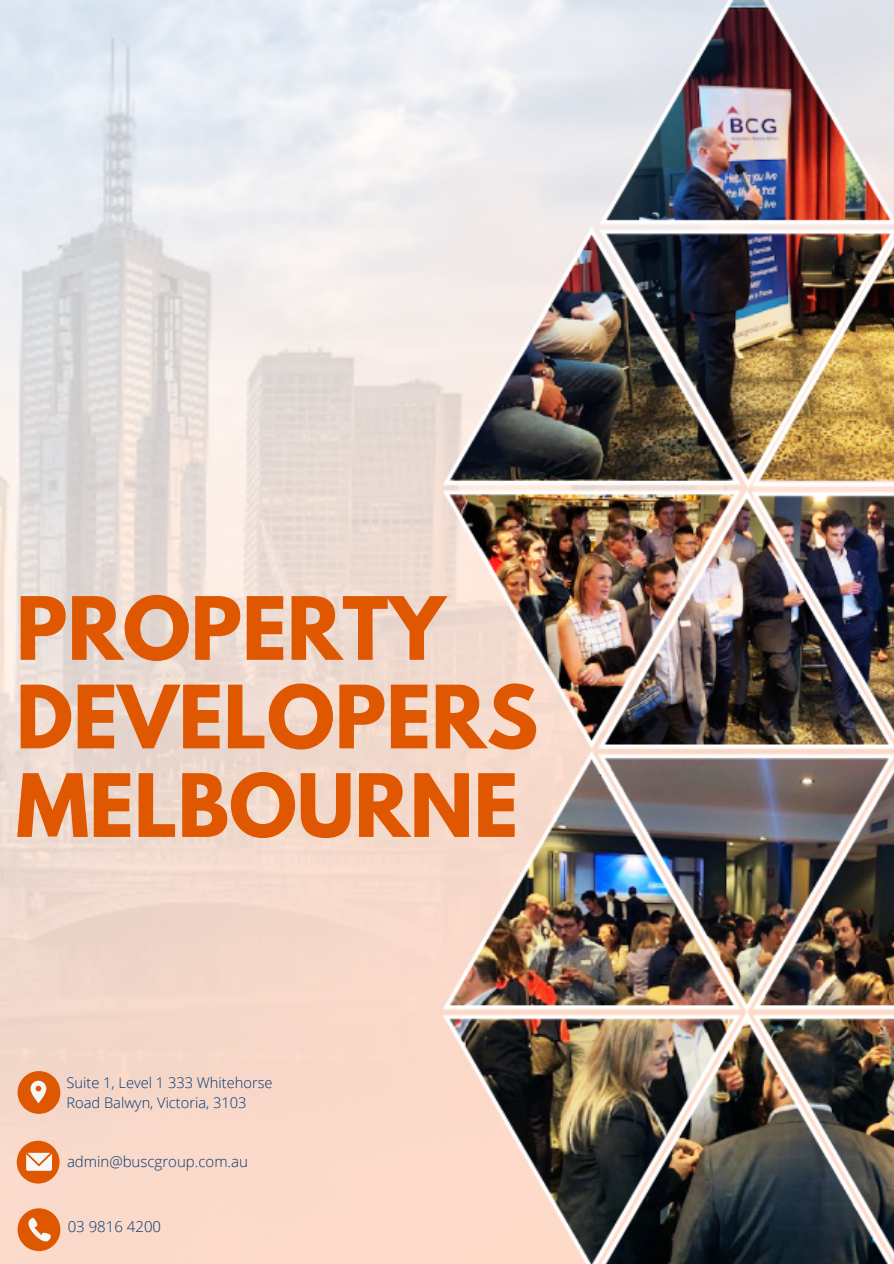
<style>
.page{position:relative;width:894px;height:1264px;background:#fff}
.page>*{position:absolute;margin:0;border:0;box-sizing:border-box;transform-origin:0 0}
.t1{font:700 77.25px/88.5px "League Spartan";color:#df5700}
.t2{font:300 15px "Open Sans";color:#003770}
.t3{font:300 14.7px/20.2px "Open Sans";color:#003770}
</style>
<div class="page">
<img style="left:0;top:0;width:893px;height:1263px">
<svg style="left:18px;top:1071px;width:42px;height:42px;background:#e58244"></svg>
<svg style="left:18px;top:1208px;width:42px;height:42px;background:#e68142"></svg>
<svg style="left:17px;top:1140px;width:43px;height:43px"></svg>
<h1 class="t1" style="left:16px;top:594px;width:523px">PROPERTY<br>DEVELOPERS<br>MELBOURNE</h1>
<p class="t3" style="left:67px;top:1071px;width:207px">Suite 1, Level 1 333 Whitehorse<br>Road Balwyn, Victoria, 3103</p>
<p class="t2" style="left:67px;top:1151px;width:182px">admin@buscgroup.com.au</p>
<p class="t2" style="left:68px;top:1215px;width:95px">03 9816 4200</p>
</div>
